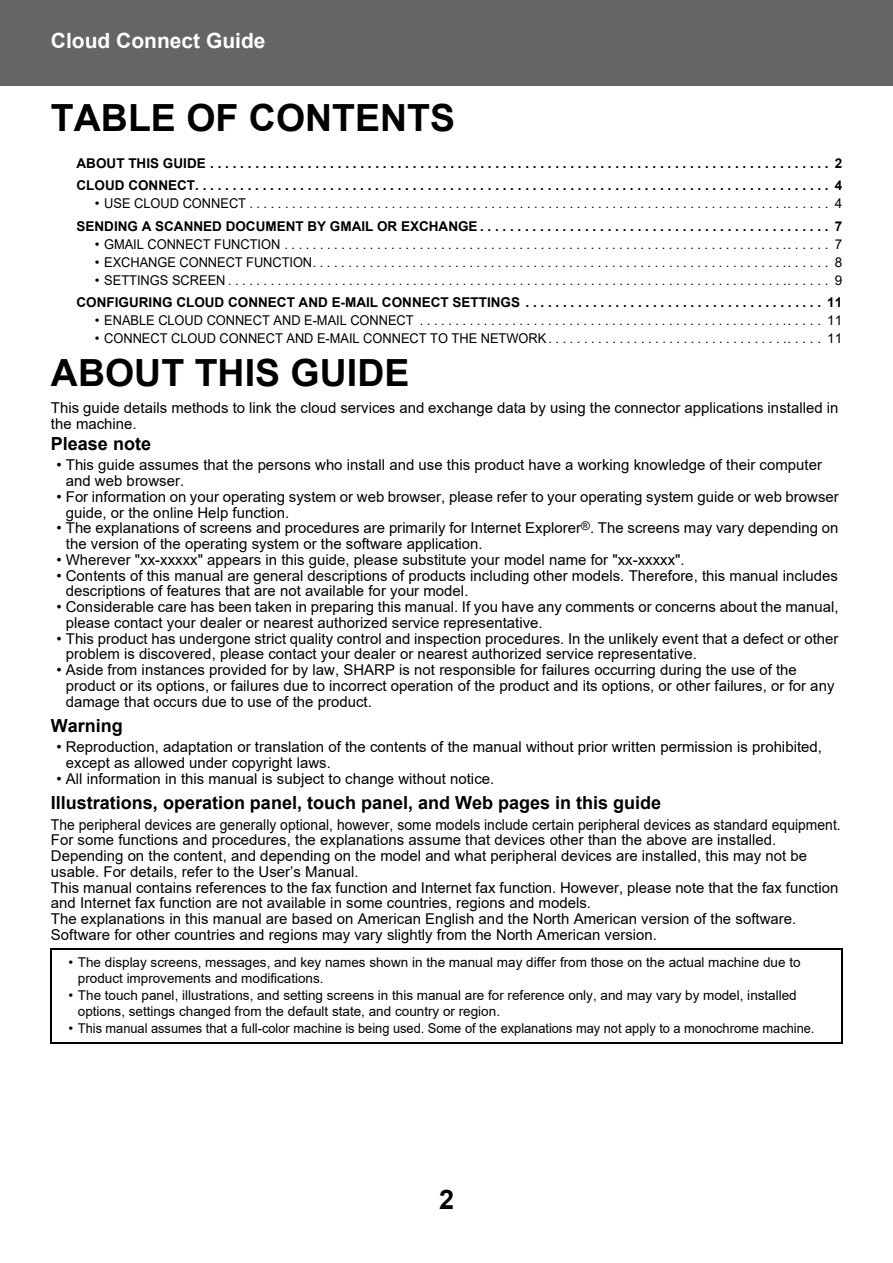
<style>
.page{position:relative;width:893px;height:1263px;background:#fff}
.page>*{position:absolute;margin:0;border:0;box-sizing:border-box;transform-origin:0 0}
.t1{font:700 37.5px "Arial";color:#000}
.t2{font:700 27px "Arial";color:#000}
.t3{font:700 21px "Arial";color:#fff}
.t4{font:700 18px "Arial";color:#000}
.t5{font:15px/15.8px "Arial";color:#000}
.t6{font:15px/15.8px "Arial";color:#000;scale:.93 1}
.t7{font:13.5px/16.5px "Arial";color:#000}
.t8{font:700 13.5px/22.5px "Arial";color:#000}
</style>
<div class="page">
<div style="left:0;top:0;width:892px;height:85px;background:#656565"></div>
<hr style="left:50px;top:949px;width:2px;height:93px;background:#000">
<hr style="left:841px;top:949px;width:2px;height:93px;background:#000">
<hr style="left:50px;top:948px;width:793px;height:1px;background:#000">
<hr style="left:50px;top:1042px;width:793px;height:2px;background:#000">
<h3 class="t3" style="left:51px;top:29px;width:216px">Cloud Connect Guide</h3>
<h1 class="t1" style="left:51px;top:97px;width:406px">TABLE OF CONTENTS</h1>
<p class="t8" style="left:76px;top:152px;width:767px">ABOUT THIS GUIDE . . . . . . . . . . . . . . . . . . . . . . . . . . . . . . . . . . . . . . . . . . . . . . . . . . . . . . . . . . . . . . . . . . . . . . . . . . . . . . . . . . . 2<br>CLOUD CONNECT. . . . . . . . . . . . . . . . . . . . . . . . . . . . . . . . . . . . . . . . . . . . . . . . . . . . . . . . . . . . . . . . . . . . . . . . . . . . . . . . . . . . . 4</p>
<p class="t7" style="left:95px;top:195px;width:749px">• USE CLOUD CONNECT . . . . . . . . . . . . . . . . . . . . . . . . . . . . . . . . . . . . . . . . . . . . . . . . . . . . . . . . . . . . . . . . . . . . . . . . . . . .. . . . . . 4</p>
<p class="t8" style="left:76px;top:215px;width:767px">SENDING A SCANNED DOCUMENT BY GMAIL OR EXCHANGE . . . . . . . . . . . . . . . . . . . . . . . . . . . . . . . . . . . . . . . . . . . . . . . 7</p>
<p class="t7" style="left:95px;top:236px;width:749px">• GMAIL CONNECT FUNCTION . . . . . . . . . . . . . . . . . . . . . . . . . . . . . . . . . . . . . . . . . . . . . . . . . . . . . . . . . . . . . . . . . . . . . . .. . . . . . 7</p>
<p class="t7" style="left:95px;top:254px;width:749px">• EXCHANGE CONNECT FUNCTION. . . . . . . . . . . . . . . . . . . . . . . . . . . . . . . . . . . . . . . . . . . . . . . . . . . . . . . . . . . . . . . . . . .. . . . . . 8</p>
<p class="t7" style="left:95px;top:272px;width:749px">• SETTINGS SCREEN . . . . . . . . . . . . . . . . . . . . . . . . . . . . . . . . . . . . . . . . . . . . . . . . . . . . . . . . . . . . . . . . . . . . . . . . . . . . . . .. . . . . . 9</p>
<p class="t8" style="left:76px;top:291px;width:767px">CONFIGURING CLOUD CONNECT AND E-MAIL CONNECT SETTINGS . . . . . . . . . . . . . . . . . . . . . . . . . . . . . . . . . . . . . . . . 11</p>
<p class="t7" style="left:95px;top:312px;width:749px">• ENABLE CLOUD CONNECT AND E-MAIL CONNECT . . . . . . . . . . . . . . . . . . . . . . . . . . . . . . . . . . . . . . . . . . . . . . . . . . . .. . . . . 11</p>
<p class="t7" style="left:95px;top:330px;width:749px">• CONNECT CLOUD CONNECT AND E-MAIL CONNECT TO THE NETWORK . . . . . . . . . . . . . . . . . . . . . . . . . . . . . . . . . .. . . . . 11</p>
<h1 class="t1" style="left:51px;top:352px;width:360px">ABOUT THIS GUIDE</h1>
<p class="t5" style="left:51px;top:400px;width:788px">This guide details methods to link the cloud services and exchange data by using the connector applications installed in the machine.</p>
<p class="t4" style="left:51px;top:434px;width:102px">Please note</p>
<p class="t5" style="left:66px;top:457px;width:757px;text-indent:-9px">• This guide assumes that the persons who install and use this product have a working knowledge of their computer and web browser.</p>
<p class="t5" style="left:66px;top:489px;width:774px;text-indent:-9px">• For information on your operating system or web browser, please refer to your operating system guide or web browser guide, or the online Help function.</p>
<p class="t5" style="left:66px;top:520px;width:774px;text-indent:-9px">• The explanations of screens and procedures are primarily for Internet Explorer<sup>®</sup>. The screens may vary depending on the version of the operating system or the software application.</p>
<p class="t5" style="left:57px;top:552px;width:629px">• Wherever "xx-xxxxx" appears in this guide, please substitute your model name for "xx-xxxxx".</p>
<p class="t5" style="left:66px;top:568px;width:773px;text-indent:-9px">• Contents of this manual are general descriptions of products including other models. Therefore, this manual includes descriptions of features that are not available for your model.</p>
<p class="t5" style="left:66px;top:599px;width:774px;text-indent:-9px">• Considerable care has been taken in preparing this manual. If you have any comments or concerns about the manual, please contact your dealer or nearest authorized service representative.</p>
<p class="t5" style="left:66px;top:631px;width:774px;text-indent:-9px">• This product has undergone strict quality control and inspection procedures. In the unlikely event that a defect or other problem is discovered, please contact your dealer or nearest authorized service representative.</p>
<p class="t5" style="left:66px;top:662px;width:770px;text-indent:-9px">• Aside from instances provided for by law, SHARP is not responsible for failures occurring during the use of the product or its options, or failures due to incorrect operation of the product and its options, or other failures, or for any damage that occurs due to use of the product.</p>
<p class="t4" style="left:51px;top:716px;width:73px">Warning</p>
<p class="t5" style="left:66px;top:739px;width:757px;text-indent:-9px">• Reproduction, adaptation or translation of the contents of the manual without prior written permission is prohibited, except as allowed under copyright laws.</p>
<p class="t5" style="left:57px;top:771px;width:439px">• All information in this manual is subject to change without notice.</p>
<p class="t4" style="left:51px;top:793px;width:612px">Illustrations, operation panel, touch panel, and Web pages in this guide</p>
<p class="t6" style="left:51px;top:817px;width:850px">The peripheral devices are generally optional, however, some models include certain peripheral devices as standard equipment.<br>For some functions and procedures, the explanations assume that devices other than the above are installed.<br>Depending on the content, and depending on the model and what peripheral devices are installed, this may not be usable. For details, refer to the User’s Manual.<br>This manual contains references to the fax function and Internet fax function. However, please note that the fax function and Internet fax function are not available in some countries, regions and models.<br>The explanations in this manual are based on American English and the North American version of the software.<br>Software for other countries and regions may vary slightly from the North American version.</p>
<p class="t7" style="left:78px;top:954px;width:724px;text-indent:-9px">• The display screens, messages, and key names shown in the manual may differ from those on the actual machine due to product improvements and modifications.</p>
<p class="t7" style="left:78px;top:987px;width:720px;text-indent:-9px">• The touch panel, illustrations, and setting screens in this manual are for reference only, and may vary by model, installed options, settings changed from the default state, and country or region.</p>
<p class="t7" style="left:68px;top:1020px;width:747px">• This manual assumes that a full-color machine is being used. Some of the explanations may not apply to a monochrome machine.</p>
<h2 class="t2" style="left:439px;top:1184px;width:17px">2</h2>
</div>
